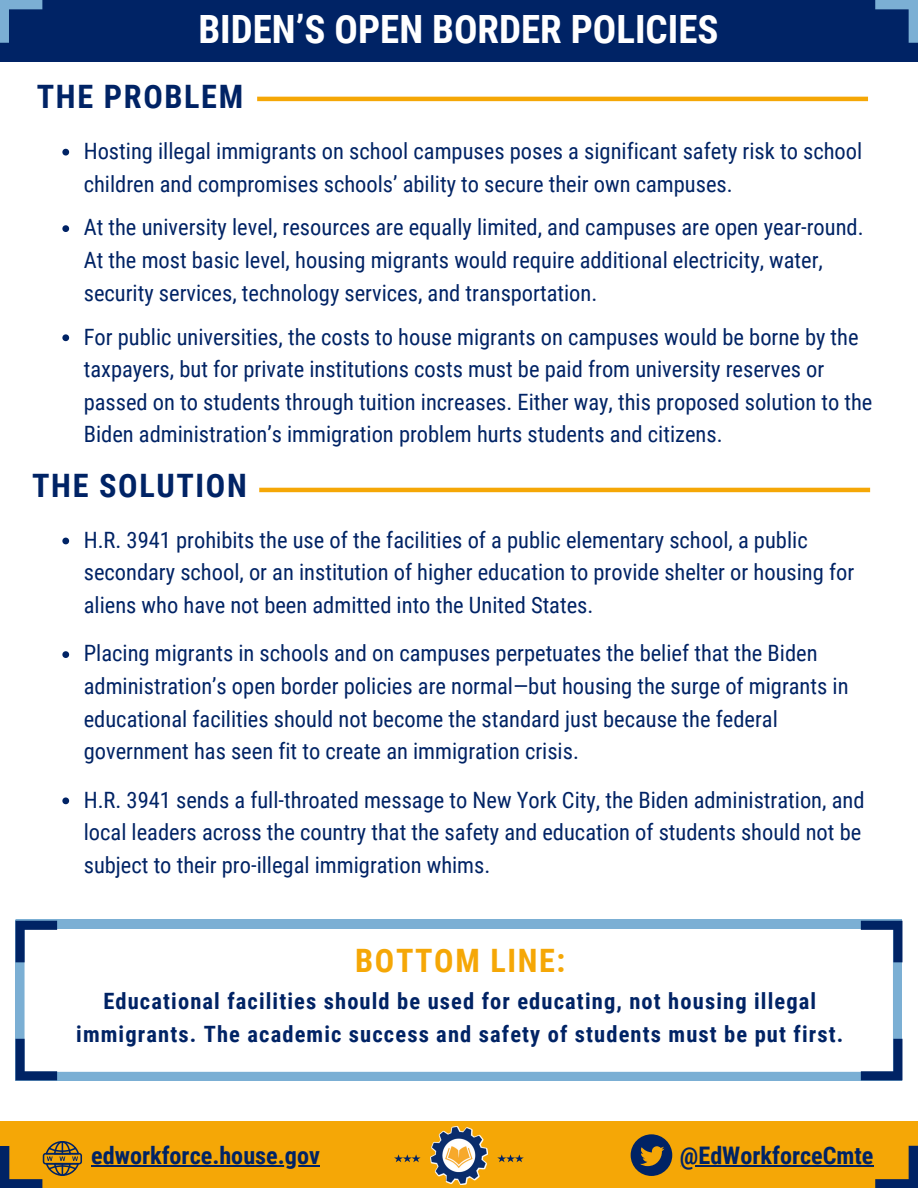
<style>
.page{position:relative;width:918px;height:1188px;background:#fff}
.page>*{position:absolute;margin:0;border:0;box-sizing:border-box;transform-origin:0 0}
.t1{font:700 39px "Roboto Condensed";color:#fff}
.t2{font:700 32.25px "Roboto Condensed";letter-spacing:.05em;color:#002365}
.t3{font:700 32.25px "Roboto Condensed";letter-spacing:.05em;color:#f5a706}
.t4{font:700 24.15px "Roboto Condensed";color:#002365}
.t5{font:22.5px/32.7px "Roboto Condensed";color:#002365}
.t6{font:700 22.5px/32.7px "Roboto Condensed";letter-spacing:.05em;color:#002365;text-align:center}
</style>
<div class="page">
<div style="left:0;top:0;width:918px;height:61px;background:#002365"></div>
<svg style="left:875px;top:0;width:43px;height:43px"></svg>
<svg style="left:62px;top:538px;width:7px;height:6px"></svg>
<svg style="left:62px;top:651px;width:7px;height:7px"></svg>
<svg style="left:62px;top:797px;width:7px;height:7px"></svg>
<hr style="left:259px;top:488px;width:611px;height:4px;background:#f5a706">
<svg style="left:62px;top:149px;width:7px;height:7px"></svg>
<svg style="left:62px;top:225px;width:7px;height:7px"></svg>
<svg style="left:62px;top:334px;width:7px;height:7px"></svg>
<svg style="left:0;top:0;width:42px;height:43px"></svg>
<svg style="left:16px;top:920px;width:886px;height:161px"></svg>
<svg style="left:16px;top:921px;width:41px;height:41px"></svg>
<svg style="left:861px;top:921px;width:41px;height:41px"></svg>
<svg style="left:861px;top:1039px;width:41px;height:41px"></svg>
<svg style="left:16px;top:1039px;width:41px;height:41px"></svg>
<div style="left:0;top:1122px;width:918px;height:66px;background:#f5a706"></div>
<svg style="left:875px;top:1146px;width:43px;height:42px"></svg>
<svg style="left:0;top:1141px;width:82px;height:47px"></svg>
<hr style="left:91px;top:1165px;width:229px;height:2px;background:#002365">
<img style="left:430px;top:1127px;width:58px;height:57px">
<svg style="left:394px;top:1154px;width:27px;height:8px"></svg>
<svg style="left:497px;top:1154px;width:27px;height:8px"></svg>
<svg style="left:631px;top:1134px;width:41px;height:42px"></svg>
<hr style="left:680px;top:1165px;width:194px;height:2px;background:#002365">
<hr style="left:257px;top:97px;width:611px;height:4px;background:#f5a706">
<p class="t1" style="left:198px;top:6px;width:522px">BIDEN’S OPEN BORDER POLICIES</p>
<p class="t2" style="left:37px;top:78px;width:208px">THE PROBLEM</p>
<p class="t5" style="left:84px;top:135px;width:780px">Hosting illegal immigrants on school campuses poses a significant safety risk to school children and compromises schools’ ability to secure their own campuses.</p>
<p class="t5" style="left:84px;top:211px;width:781px">At the university level, resources are equally limited, and campuses are open year-round.<br>At the most basic level, housing migrants would require additional electricity, water, security services, technology services, and transportation.</p>
<p class="t5" style="left:84px;top:320px;width:790px">For public universities, the costs to house migrants on campuses would be borne by the taxpayers, but for private institutions costs must be paid from university reserves or passed on to students through tuition increases. Either way, this proposed solution to the Biden administration’s immigration problem hurts students and citizens.</p>
<p class="t2" style="left:32px;top:467px;width:216px">THE SOLUTION</p>
<p class="t5" style="left:84px;top:524px;width:772px">H.R. 3941 prohibits the use of the facilities of a public elementary school, a public secondary school, or an institution of higher education to provide shelter or housing for aliens who have not been admitted into the United States.</p>
<p class="t5" style="left:84px;top:637px;width:766px">Placing migrants in schools and on campuses perpetuates the belief that the Biden administration’s open border policies are normal—but housing the surge of migrants in educational facilities should not become the standard just because the federal government has seen fit to create an immigration crisis.</p>
<p class="t5" style="left:84px;top:784px;width:782px">H.R. 3941 sends a full-throated message to New York City, the Biden administration, and local leaders across the country that the safety and education of students should not be subject to their pro-illegal immigration whims.</p>
<p class="t3" style="left:355px;top:942px;width:212px">BOTTOM LINE:</p>
<p class="t6" style="left:76px;top:985px;width:769px">Educational facilities should be used for educating, not housing illegal immigrants. The academic success and safety of students must be put first.</p>
<p class="t4" style="left:91px;top:1141px;width:230px">edworkforce.house.gov</p>
<p class="t4" style="left:680px;top:1141px;width:195px">@EdWorkforceCmte</p>
</div>
